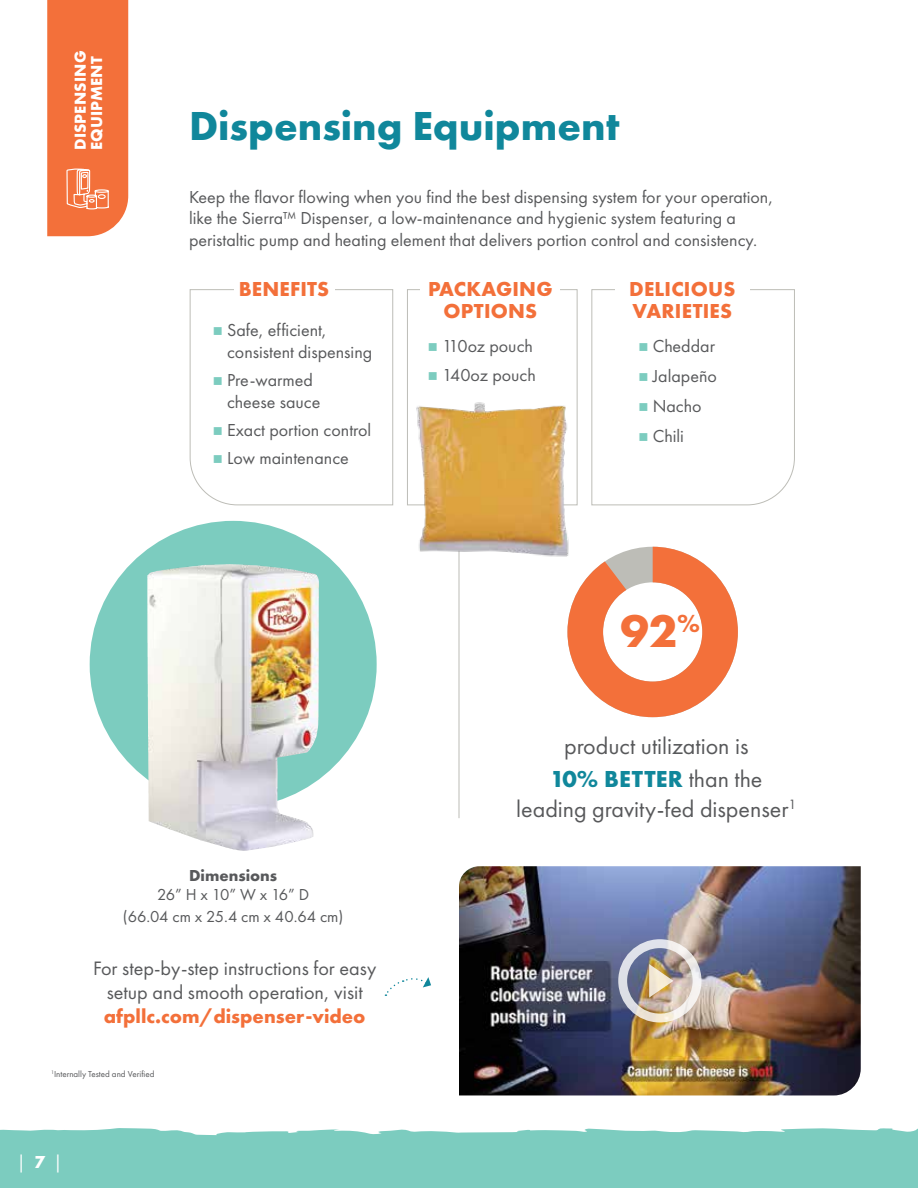
<style>
.page{position:relative;width:918px;height:1188px;background:#fff}
.page>*{position:absolute;margin:0;border:0;box-sizing:border-box;transform-origin:0 0}
.t1{font:700 47.4px "Futura PT";color:#f3703a}
.t2{font:700 42px "Futura PT";color:#10879b}
.t3{font:24px/33px "Futura PT";color:#58595b;text-align:center}
.t4{font:700 21px/22.5px "Futura PT";letter-spacing:.01em;color:#f3703a}
.t5{font:20.1px/24.2px "Futura PT";color:#58595b;text-align:center}
.t6{font:700 20.1px "Futura PT";color:#f3703a}
.t7{font:18px/21.6px "Futura PT";color:#58595b}
.t8{font:18px "Futura PT";color:#fff}
.t9{font:16.5px/21.6px "Futura PT";color:#58595b;text-align:center}
.t10{font:700 16.5px/16.5px "Futura PT";letter-spacing:.01em;color:#fff}
.t11{font:700 16.5px "Futura PT";color:#58595b}
.t12{font:9px "Futura PT";color:#58595b}
.s1{color:#7cccbf}
.s2{font-weight:700;color:#10879b}
.s3{font-weight:700}
</style>
<div class="page">
<div style="left:0;top:1128px;width:918px;height:60px;background:#7cccbf"></div>
<svg style="left:47px;top:0;width:81px;height:237px;background:#f37643"></svg>
<img style="left:90px;top:521px;width:287px;height:287px;border-radius:50%">
<hr style="left:459px;top:541px;width:1px;height:277px;background:#bdbdb7">
<svg style="left:567px;top:547px;width:171px;height:170px"></svg>
<svg style="left:385px;top:977px;width:46px;height:19px"></svg>
<svg style="left:189px;top:289px;width:204px;height:217px"></svg>
<svg style="left:591px;top:289px;width:204px;height:217px"></svg>
<div style="left:234px;top:280px;width:100px;height:20px;background:#fff"></div>
<div style="left:615px;top:280px;width:135px;height:47px;background:#fff"></div>
<img style="left:459px;top:866px;width:402px;height:229px">
<svg style="left:649px;top:964px;width:25px;height:34px"></svg>
<div style="left:618px;top:939px;width:84px;height:83px;border:9px solid #fff;border-radius:50%"></div>
<img style="left:147px;top:564px;width:83px;height:275px">
<img style="left:407px;top:393px;width:173px;height:174px">
<p class="t10" style="left:72px;top:150px;width:101px;rotate:-90deg">DISPENSING<br>EQUIPMENT</p>
<h2 class="t2" style="left:189px;top:99px;width:432px">Dispensing Equipment</h2>
<p class="t7" style="left:189px;top:186px;width:586px">Keep the flavor flowing when you find the best dispensing system for your operation, like the Sierra™ Dispenser, a low-maintenance and hygienic system featuring a peristaltic pump and heating element that delivers portion control and consistency.</p>
<p class="t4" style="left:239px;top:277px;width:92px">BENEFITS</p>
<p class="t4" style="left:629px;top:277px;width:108px">DELICIOUS<br>VARIETIES</p>
<p class="t4" style="left:428px;top:277px;width:126px;text-align:center">PACKAGING<br>OPTIONS</p>
<p class="t7" style="left:227px;top:319px;width:147px;text-indent:-14px"><span class="s1">■</span> Safe, efficient, consistent dispensing</p>
<p class="t7" style="left:227px;top:369px;width:95px;text-indent:-14px"><span class="s1">■</span> Pre-warmed cheese sauce</p>
<p class="t7" style="left:213px;top:419px;width:160px"><span class="s1">■</span> Exact portion control</p>
<p class="t7" style="left:213px;top:447px;width:138px"><span class="s1">■</span> Low maintenance</p>
<p class="t7" style="left:428px;top:336px;width:107px"><span class="s1">■</span> 110oz pouch</p>
<p class="t7" style="left:428px;top:364px;width:110px"><span class="s1">■</span> 140oz pouch</p>
<p class="t7" style="left:638px;top:336px;width:78px"><span class="s1">■</span> Cheddar</p>
<p class="t7" style="left:638px;top:366px;width:80px"><span class="s1">■</span> Jalapeño</p>
<p class="t7" style="left:638px;top:396px;width:65px"><span class="s1">■</span> Nacho</p>
<p class="t7" style="left:638px;top:426px;width:47px"><span class="s1">■</span> Chili</p>
<p class="t11" style="left:189px;top:864px;width:90px">Dimensions</p>
<p class="t9" style="left:123px;top:884px;width:222px">26” H x 10” W x 16” D<br>(66.04 cm x 25.4 cm x 40.64 cm)</p>
<h1 class="t1" style="left:620px;top:601px;width:81px">92<sup>%</sup></h1>
<h3 class="t3" style="left:550px;top:729px;width:214px">product utilization is<br><span class="s2">10% BETTER</span> than the</h3>
<h3 class="t3" style="left:516px;top:792px;width:282px">leading gravity-fed dispenser<sup>1</sup></h3>
<p class="t5" style="left:93px;top:956px;width:285px">For step-by-step instructions for easy setup and smooth operation, visit</p>
<p class="t6" style="left:104px;top:1003px;width:263px">afpllc.com/dispenser-video</p>
<p class="t12" style="left:51px;top:1068px;width:105px"><sup>1</sup>Internally Tested and Verified</p>
<p class="t8" style="left:17px;top:1151px;width:47px">| <span class="s3">7</span> |</p>
</div>
